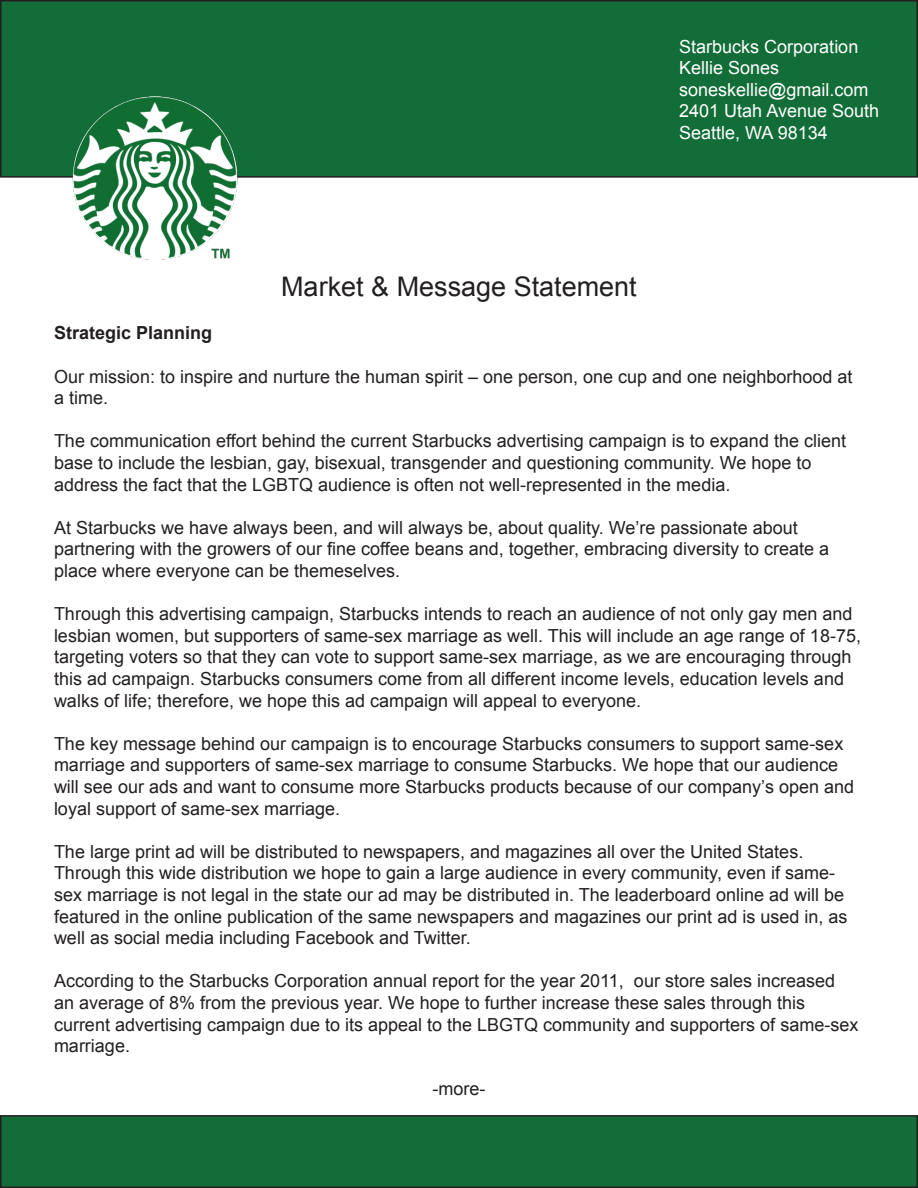
<style>
.page{position:relative;width:918px;height:1188px;background:#fff}
.page>*{position:absolute;margin:0;border:0;box-sizing:border-box;transform-origin:0 0}
.t1{font:27px "Arial";color:#231f20}
.t2{font:18px/21.6px "Arial";color:#231f20}
.t3{font:18px "Arial";color:#fff}
.t4{font:700 18px "Arial";color:#231f20}
</style>
<div class="page">
<div style="left:1px;top:1px;width:916px;height:176px;background:#126d38"></div>
<div style="left:0;top:0;width:918px;height:178px;border:2px solid #231f20"></div>
<div style="left:1px;top:1116px;width:916px;height:71px;background:#126d38"></div>
<div style="left:0;top:1115px;width:918px;height:73px;border:2px solid #231f20"></div>
<img style="left:72px;top:96px;width:166px;height:163px">
<p class="t3" style="left:679px;top:35px;width:181px">Starbucks Corporation</p>
<p class="t3" style="left:679px;top:56px;width:102px">Kellie Sones</p>
<p class="t3" style="left:679px;top:78px;width:191px">soneskellie@gmail.com</p>
<p class="t3" style="left:679px;top:99px;width:201px">2401 Utah Avenue South</p>
<p class="t3" style="left:679px;top:121px;width:150px">Seattle, WA 98134</p>
<p class="t1" style="left:281px;top:269px;width:357px">Market &amp; Message Statement</p>
<p class="t4" style="left:54px;top:321px;width:160px">Strategic Planning</p>
<p class="t2" style="left:54px;top:366px;width:800px">Our mission: to inspire and nurture the human spirit – one person, one cup and one neighborhood at a time.</p>
<p class="t2" style="left:54px;top:430px;width:794px">The communication effort behind the current Starbucks advertising campaign is to expand the client base to include the lesbian, gay, bisexual, transgender and questioning community. We hope to address the fact that the LGBTQ audience is often not well-represented in the media.</p>
<p class="t2" style="left:54px;top:517px;width:777px">At Starbucks we have always been, and will always be, about quality. We’re passionate about partnering with the growers of our fine coffee beans and, together, embracing diversity to create a place where everyone can be themeselves.</p>
<p class="t2" style="left:54px;top:603px;width:809px">Through this advertising campaign, Starbucks intends to reach an audience of not only gay men and lesbian women, but supporters of same-sex marriage as well. This will include an age range of 18-75, targeting voters so that they can vote to support same-sex marriage, as we are encouraging through this ad campaign. Starbucks consumers come from all different income levels, education levels and walks of life; therefore, we hope this ad campaign will appeal to everyone.</p>
<p class="t2" style="left:54px;top:733px;width:802px">The key message behind our campaign is to encourage Starbucks consumers to support same-sex marriage and supporters of same-sex marriage to consume Starbucks. We hope that our audience will see our ads and want to consume more Starbucks products because of our company’s open and loyal support of same-sex marriage.</p>
<p class="t2" style="left:54px;top:841px;width:795px">The large print ad will be distributed to newspapers, and magazines all over the United States.<br>Through this wide distribution we hope to gain a large audience in every community, even if same&shy;sex marriage is not legal in the state our ad may be distributed in. The leaderboard online ad will be featured in the online publication of the same newspapers and magazines our print ad is used in, as well as social media including Facebook and Twitter.</p>
<p class="t2" style="left:54px;top:970px;width:806px">According to the Starbucks Corporation annual report for the year 2011, our store sales increased an average of 8% from the previous year. We hope to further increase these sales through this current advertising campaign due to its appeal to the LBGTQ community and supporters of same-sex marriage.</p>
<p class="t2" style="left:433px;top:1078px;width:54px">-more-</p>
</div>
